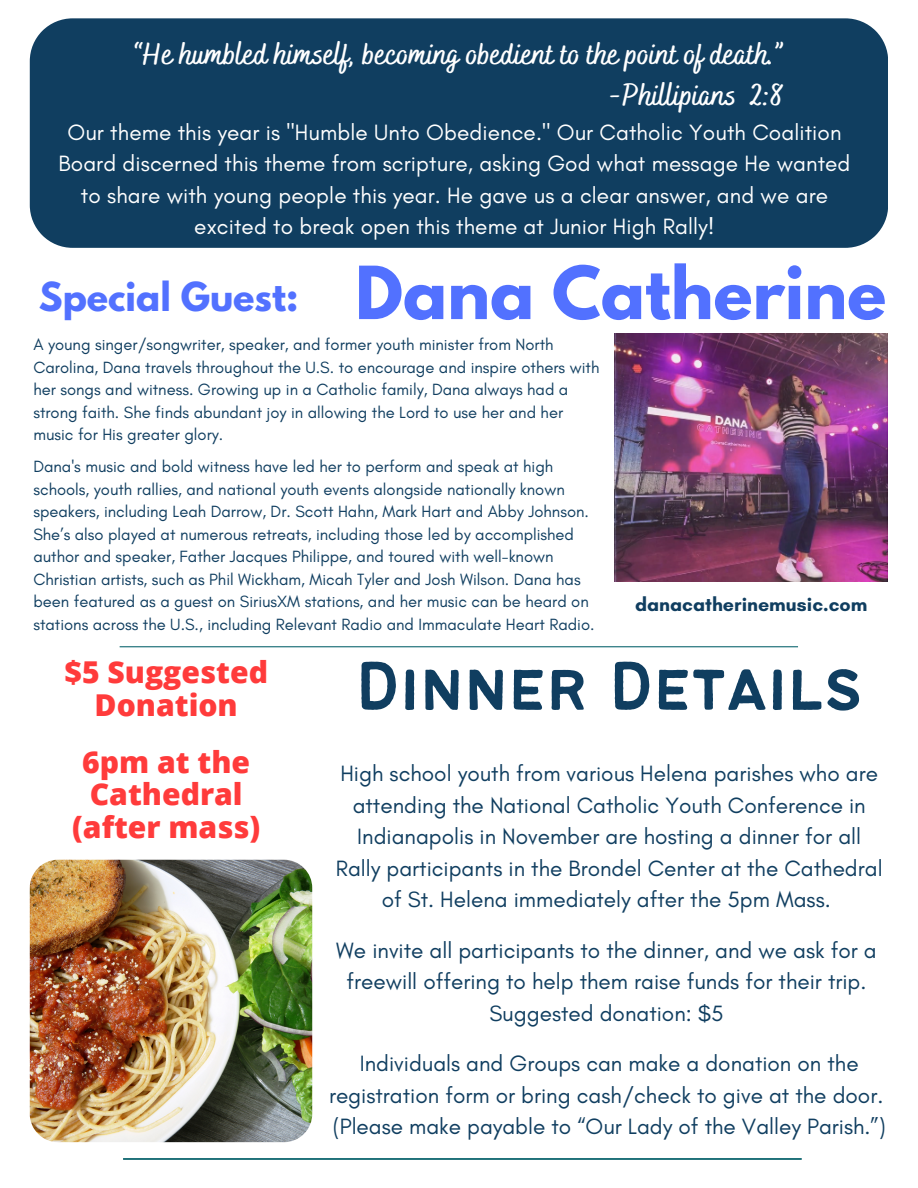
<style>
.page{position:relative;width:918px;height:1188px;background:#fff}
.page>*{position:absolute;margin:0;border:0;box-sizing:border-box;transform-origin:0 0}
.t1{font:75.9px "Bantayog";color:#103e60}
.t2{font:700 64.8px "League Spartan";color:#5271ff}
.t3{font:700 35.4px "League Spartan";color:#5271ff}
.t4{font:700 31.05px "Bakerie Smooth";letter-spacing:.01em;color:#fff}
.t5{font:800 30.15px/32.7px "Open Sans";color:#ff3b3b;text-align:center}
.t6{font:22.5px/31.5px "Glacial Indifference";color:#103e60;text-align:center}
.t7{font:22.5px/31.5px "Glacial Indifference";letter-spacing:.005em;color:#fff;text-align:center}
.t8{font:700 19.65px "Glacial Indifference";color:#103e60}
.t9{font:16.5px/22.5px "Glacial Indifference";color:#103e60}
</style>
<div class="page">
<img style="left:30px;top:860px;width:282px;height:282px;border-radius:28px">
<div style="left:30px;top:18px;width:858px;height:230px;background:#103e60"></div>
<img style="left:614px;top:334px;width:274px;height:247px">
<hr style="left:123px;top:1158px;width:679px;height:2px;background:#116871">
<hr style="left:120px;top:646px;width:678px;height:1px;background:#116871">
<p class="t4" style="left:133px;top:36px;width:651px">“He humbled himself, becoming obedient to the point of death.”</p>
<p class="t4" style="left:610px;top:77px;width:176px">-Phillipians 2:8</p>
<p class="t7" style="left:59px;top:116px;width:793px">Our theme this year is "Humble Unto Obedience." Our Catholic Youth Coalition Board discerned this theme from scripture, asking God what message He wanted to share with young people this year. He gave us a clear answer, and we are excited to break open this theme at Junior High Rally!</p>
<p class="t2" style="left:355px;top:261px;width:533px">Dana Catherine</p>
<p class="t9" style="left:33px;top:333px;width:568px">A young singer/songwriter, speaker, and former youth minister from North Carolina, Dana travels throughout the U.S. to encourage and inspire others with her songs and witness. Growing up in a Catholic family, Dana always had a strong faith. She finds abundant joy in allowing the Lord to use her and her music for His greater glory.</p>
<p class="t9" style="left:33px;top:455px;width:563px">Dana's music and bold witness have led her to perform and speak at high schools, youth rallies, and national youth events alongside nationally known speakers, including Leah Darrow, Dr. Scott Hahn, Mark Hart and Abby Johnson.<br>She’s also played at numerous retreats, including those led by accomplished author and speaker, Father Jacques Philippe, and toured with well-known Christian artists, such as Phil Wickham, Micah Tyler and Josh Wilson. Dana has been featured as a guest on SiriusXM stations, and her music can be heard on stations across the U.S., including Relevant Radio and Immaculate Heart Radio.</p>
<p class="t3" style="left:39px;top:279px;width:261px">Special Guest:</p>
<p class="t8" style="left:635px;top:592px;width:234px">danacatherinemusic.com</p>
<p class="t5" style="left:64px;top:655px;width:205px">$5 Suggested<br>Donation</p>
<p class="t5" style="left:72px;top:745px;width:190px">6pm at the<br>Cathedral (after mass)</p>
<p class="t1" style="left:356px;top:656px;width:509px">Dinner Details</p>
<p class="t6" style="left:336px;top:758px;width:548px">High school youth from various Helena parishes who are attending the National Catholic Youth Conference in Indianapolis in November are hosting a dinner for all Rally participants in the Brondel Center at the Cathedral of St. Helena immediately after the 5pm Mass.</p>
<p class="t6" style="left:336px;top:934px;width:542px">We invite all participants to the dinner, and we ask for a freewill offering to help them raise funds for their trip.<br>Suggested donation: $5</p>
<p class="t6" style="left:329px;top:1048px;width:556px">Individuals and Groups can make a donation on the registration form or bring cash/check to give at the door.</p>
<p class="t6" style="left:333px;top:1111px;width:554px">(Please make payable to “Our Lady of the Valley Parish.”)</p>
</div>
